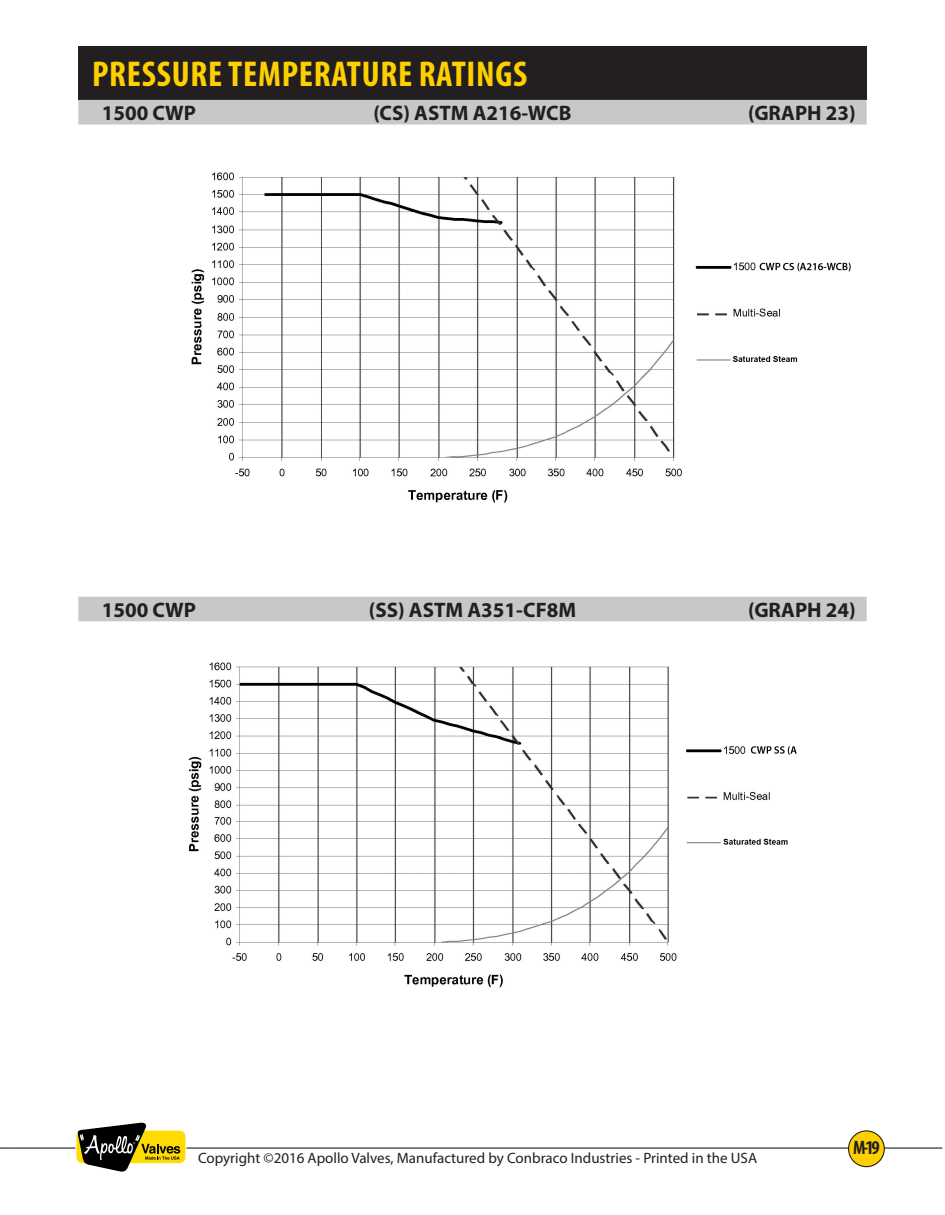
<style>
.page{position:relative;width:945px;height:1215px;background:#fff}
.page>*{position:absolute;margin:0;border:0;box-sizing:border-box;transform-origin:0 0}
.t1{font:700 condensed 36px "Myriad Pro";letter-spacing:.02em;color:#ffd000}
.t2{font:700 21px "Myriad Pro";color:#231f20}
.t3{font:700 condensed 19.5px "Myriad Pro";color:#231f20}
.t4{font:15px "Myriad Pro";color:#231f20}
</style>
<div class="page">
<svg style="left:0;top:1148px;width:14px;height:1px"></svg>
<hr style="left:185px;top:1148px;width:757px;height:1px;background:#231f20">
<hr style="left:14px;top:1148px;width:63px;height:1px;background:#231f20">
<svg style="left:76px;top:1122px;width:110px;height:50px"></svg>
<div style="left:849px;top:1131px;width:35px;height:36px;background:#ffd000;border-radius:50%"></div>
<div style="left:848px;top:1130px;width:37px;height:37px;border:1px solid #231f20;border-radius:50%"></div>
<img style="left:191px;top:172px;width:660px;height:331px">
<img style="left:188px;top:662px;width:609px;height:326px">
<div style="left:78px;top:46px;width:789px;height:54px;background:#231f20"></div>
<div style="left:78px;top:100px;width:789px;height:25px;background:#c7c8ca"></div>
<div style="left:78px;top:597px;width:789px;height:24px;background:#c7c8ca"></div>
<h1 class="t1" style="left:92px;top:52px;width:437px">PRESSURE TEMPERATURE RATINGS</h1>
<h2 class="t2" style="left:102px;top:99px;width:96px">1500 CWP</h2>
<h2 class="t2" style="left:374px;top:99px;width:199px">(CS) ASTM A216-WCB</h2>
<h2 class="t2" style="left:748px;top:99px;width:109px">(GRAPH 23)</h2>
<h2 class="t2" style="left:102px;top:596px;width:96px">1500 CWP</h2>
<h2 class="t2" style="left:369px;top:596px;width:209px">(SS) ASTM A351-CF8M</h2>
<h2 class="t2" style="left:748px;top:596px;width:109px">(GRAPH 24)</h2>
<p class="t4" style="left:198px;top:1149px;width:561px">Copyright ©2016 Apollo Valves, Manufactured by Conbraco Industries - Printed in the USA</p>
<h3 class="t3" style="left:853px;top:1136px;width:28px">M-19</h3>
</div>
